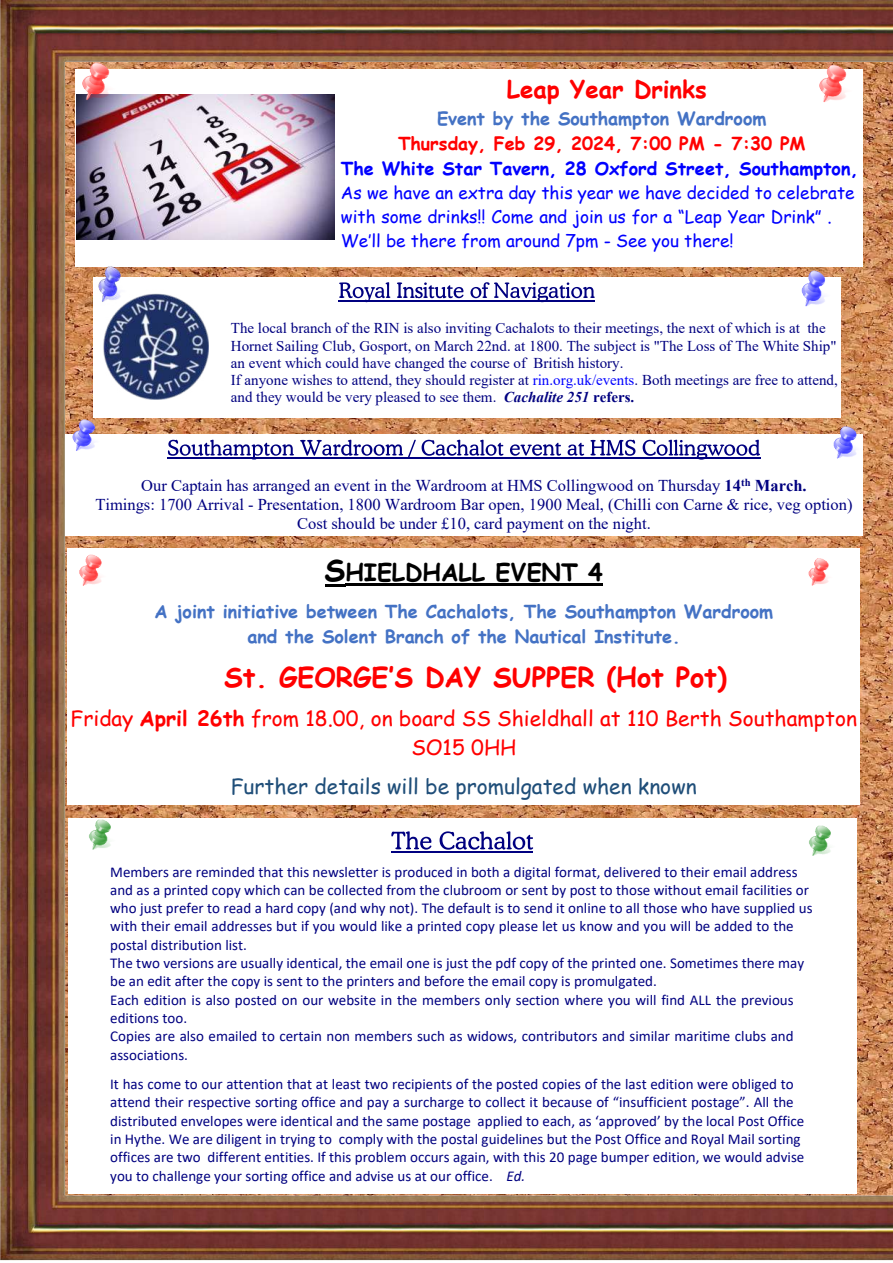
<style>
.page{position:relative;width:893px;height:1263px;background:#fff}
.page>*{position:absolute;margin:0;border:0;box-sizing:border-box;transform-origin:0 0}
.t1{font:700 27px "Comic Sans MS";color:#f00}
.t2{font:700 24px "Comic Sans MS";color:#000}
.t3{font:700 24px "Comic Sans MS";color:#f00}
.t4{font:21px/29.2px "Comic Sans MS";color:#f00;text-align:center}
.t5{font:21px "Comic Sans MS";color:#1f4e79}
.t6{font:700 18px/25px "Comic Sans MS";color:#4472c4;text-align:center}
.t7{font:700 18px "Comic Sans MS";color:#00f}
.t8{font:700 18px "Comic Sans MS";color:#f00}
.t9{font:17.25px/24px "Comic Sans MS";color:#00f}
.t10{font:16.5px/18.9px "Times New Roman";color:#000080;text-align:center}
.t11{font:15px/18.3px "Calibri";color:#000080}
.t12{font:15px/17.2px "Times New Roman";color:#000080}
.s1{color:#00f}
.s2{font-weight:700;font-style:italic}
.s3{font-weight:700}
.s4{font-size:30px}
.s5{font-style:italic}
</style>
<div class="page">
<img style="left:0;top:0;width:893px;height:1261px">
<div style="left:67px;top:548px;width:793px;height:257px;background:#fff"></div>
<hr style="left:325px;top:584px;width:20px;height:3px;background:#000">
<hr style="left:345px;top:584px;width:258px;height:2px;background:#000">
<img style="left:808px;top:558px;width:21px;height:28px">
<img style="left:79px;top:554px;width:23px;height:32px">
<div style="left:75px;top:69px;width:787px;height:198px;background:#fff"></div>
<img style="left:76px;top:95px;width:258px;height:145px">
<img style="left:78px;top:62px;width:41px;height:41px">
<img style="left:814px;top:63px;width:41px;height:39px">
<div style="left:65px;top:434px;width:797px;height:101px;background:#fff"></div>
<svg style="left:168px;top:440px;width:126px;height:19px"></svg>
<svg style="left:300px;top:440px;width:116px;height:17px"></svg>
<svg style="left:422px;top:440px;width:81px;height:16px"></svg>
<svg style="left:510px;top:443px;width:51px;height:13px"></svg>
<svg style="left:568px;top:443px;width:16px;height:13px"></svg>
<svg style="left:590px;top:440px;width:45px;height:16px"></svg>
<svg style="left:643px;top:440px;width:117px;height:20px"></svg>
<hr style="left:167px;top:457px;width:593px;height:1px;background:#000080">
<img style="left:68px;top:418px;width:35px;height:33px">
<img style="left:829px;top:426px;width:35px;height:34px">
<div style="left:68px;top:819px;width:789px;height:375px;background:#fff"></div>
<svg style="left:391px;top:831px;width:40px;height:18px"></svg>
<svg style="left:440px;top:831px;width:93px;height:19px"></svg>
<hr style="left:391px;top:852px;width:142px;height:1px;background:#000080">
<img style="left:86px;top:818px;width:33px;height:32px">
<img style="left:809px;top:825px;width:22px;height:31px">
<div style="left:93px;top:277px;width:748px;height:140px;background:#fff"></div>
<svg style="left:339px;top:282px;width:51px;height:20px"></svg>
<svg style="left:397px;top:282px;width:66px;height:16px"></svg>
<svg style="left:470px;top:282px;width:125px;height:20px"></svg>
<hr style="left:339px;top:300px;width:256px;height:1px;background:#000080">
<img style="left:94px;top:266px;width:115px;height:134px">
<img style="left:798px;top:269px;width:35px;height:38px">
<h2 class="t3" style="left:507px;top:79px;width:202px">Leap Year Drinks</h2>
<p class="t6" style="left:437px;top:107px;width:331px">Event by the Southampton Wardroom</p>
<p class="t8" style="left:398px;top:135px;width:409px">Thursday, Feb 29, 2024, 7:00 PM - 7:30 PM</p>
<p class="t7" style="left:341px;top:160px;width:519px">The White Star Tavern, 28 Oxford Street, Southampton,</p>
<p class="t9" style="left:341px;top:182px;width:515px">As we have an extra day this year we have decided to celebrate with some drinks!! Come and join us for a “Leap Year Drink” .<br>We’ll be there from around 7pm - See you there!</p>
<p class="t12" style="left:231px;top:321px;width:608px">The local branch of the RIN is also inviting Cachalots to their meetings, the next of which is at the Hornet Sailing Club, Gosport, on March 22nd. at 1800. The subject is "The Loss of The White Ship" an event which could have changed the course of British history.<br>If anyone wishes to attend, they should register at <span class="s1">rin.org.uk/events</span>. Both meetings are free to attend, and they would be very pleased to see them. <span class="s2">Cachalite 251</span> <span class="s3">refers.</span></p>
<p class="t10" style="left:95px;top:477px;width:759px">Our Captain has arranged an event in the Wardroom at HMS Collingwood on Thursday <span class="s3">14</span><sup>th</sup> <span class="s3">March.<br></span>Timings: 1700 Arrival - Presentation, 1800 Wardroom Bar open, 1900 Meal, (Chilli con Carne &amp; rice, veg option)<br>Cost should be under £10, card payment on the night.</p>
<h2 class="t2" style="left:325px;top:562px;width:280px"><span class="s4">S</span>HIELDHALL EVENT 4</h2>
<p class="t6" style="left:154px;top:601px;width:620px">A joint initiative between The Cachalots, The Southampton Wardroom and the Solent Branch of the Nautical Institute.</p>
<h1 class="t1" style="left:224px;top:665px;width:504px">St. GEORGE’S DAY SUPPER (Hot Pot)</h1>
<h3 class="t4" style="left:71px;top:706px;width:788px">Friday <span class="s3">April 26th</span> from 18.00, on board SS Shieldhall at 110 Berth Southampton<br>SO15 0HH</h3>
<h3 class="t5" style="left:231px;top:777px;width:467px">Further details will be promulgated when known</h3>
<p class="t11" style="left:110px;top:864px;width:704px">Members are reminded that this newsletter is produced in both a digital format, delivered to their email address and as a printed copy which can be collected from the clubroom or sent by post to those without email facilities or who just prefer to read a hard copy (and why not). The default is to send it online to all those who have supplied us with their email addresses but if you would like a printed copy please let us know and you will be added to the postal distribution list.<br>The two versions are usually identical, the email one is just the pdf copy of the printed one. Sometimes there may be an edit after the copy is sent to the printers and before the email copy is promulgated.<br>Each edition is also posted on our website in the members only section where you will find ALL the previous editions too.<br>Copies are also emailed to certain non members such as widows, contributors and similar maritime clubs and associations.</p>
<p class="t11" style="left:110px;top:1076px;width:696px">It has come to our attention that at least two recipients of the posted copies of the last edition were obliged to attend their respective sorting office and pay a surcharge to collect it because of “insufficient postage”. All the distributed envelopes were identical and the same postage applied to each, as ‘approved’ by the local Post Office in Hythe. We are diligent in trying to comply with the postal guidelines but the Post Office and Royal Mail sorting offices are two different entities. If this problem occurs again, with this 20 page bumper edition, we would advise you to challenge your sorting office and advise us at our office. <span class="s5">Ed.</span></p>
</div>
